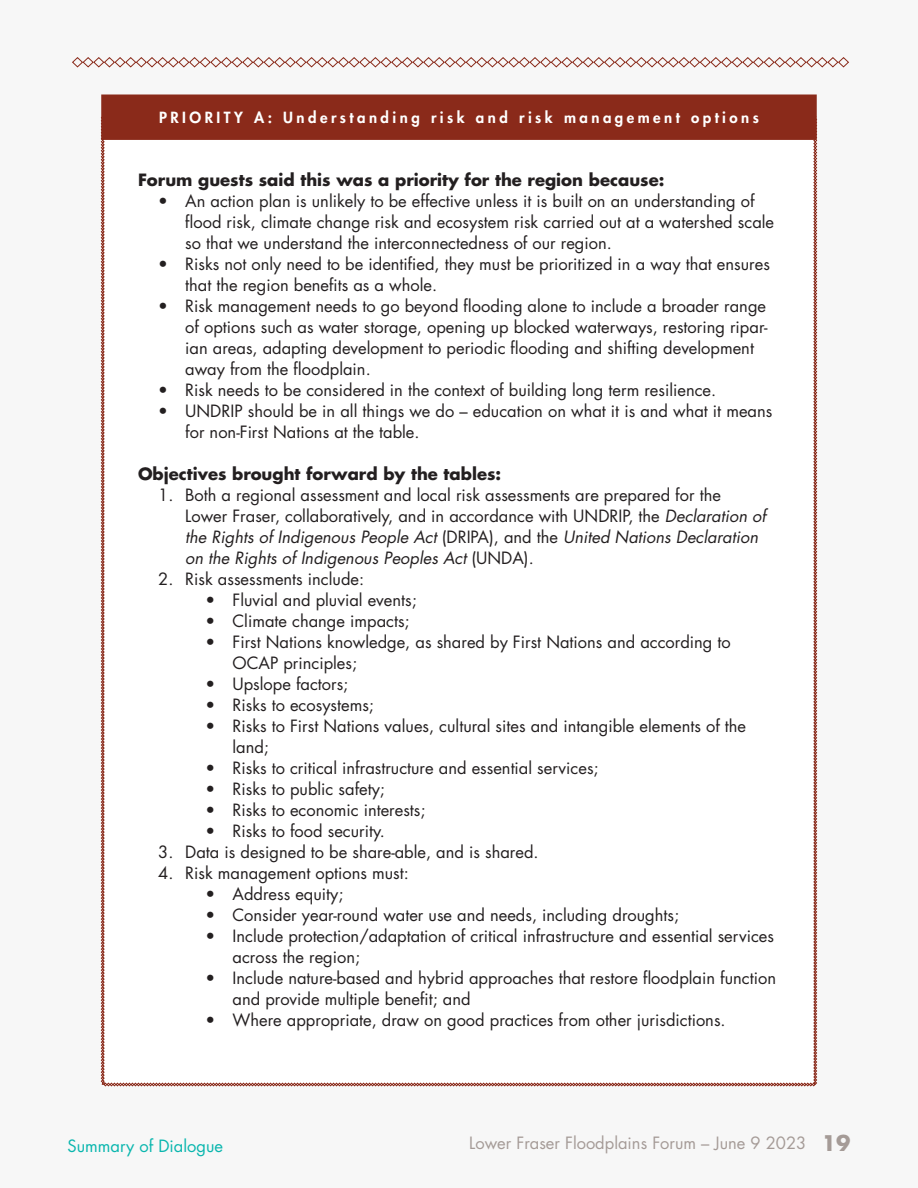
<style>
.page{position:relative;width:918px;height:1188px;background:#f3f3f3}
.page>*{position:absolute;margin:0;border:0;box-sizing:border-box;transform-origin:0 0}
.t1{font:16.5px/21px "Futura Std";color:#231f20}
.Body_text{font:700 16.5px "Futura Std";color:#231f20}
.t2{font:16.5px "Futura Std";color:#a59b97}
.t3{font:16.5px "Futura Std";color:#09b6ae}
.t4{font:800 15px "Futura Std";letter-spacing:.23em;color:#fff}
.s1{font-style:italic}
.s2{font-weight:700;font-size:21px}
</style>
<div class="page">
<div style="left:101px;top:140px;width:716px;height:946px;background:#fff"></div>
<div style="left:103px;top:96px;width:712px;height:42px;background:#8a2a1a"></div>
<div style="left:101px;top:94px;width:716px;height:46px;border:3px solid #8a2a1a"></div>
<svg style="left:72px;top:57px;width:777px;height:11px"></svg>
<p class="t4" style="left:159px;top:108px;width:601px">PRIORITY A: Understanding risk and risk management options</p>
<p class="Body_text" style="left:138px;top:169px;width:528px">Forum guests said this was a priority for the region because:</p>
<p class="t1" style="left:185px;top:191px;width:590px;text-indent:-27px">• An action plan is unlikely to be effective unless it is built on an understanding of flood risk, climate change risk and ecosystem risk carried out at a watershed scale so that we understand the interconnectedness of our region.</p>
<p class="t1" style="left:185px;top:254px;width:586px;text-indent:-27px">• Risks not only need to be identified, they must be prioritized in a way that ensures that the region benefits as a whole.</p>
<p class="t1" style="left:185px;top:296px;width:584px;text-indent:-27px">• Risk management needs to go beyond flooding alone to include a broader range of options such as water storage, opening up blocked waterways, restoring ripar&shy;ian areas, adapting development to periodic flooding and shifting development away from the floodplain.</p>
<p class="t1" style="left:158px;top:380px;width:560px">• Risk needs to be considered in the context of building long term resilience.</p>
<p class="t1" style="left:185px;top:401px;width:589px;text-indent:-27px">• UNDRIP should be in all things we do – education on what it is and what it means for non-First Nations at the table.</p>
<p class="Body_text" style="left:138px;top:463px;width:365px">Objectives brought forward by the tables:</p>
<p class="t1" style="left:185px;top:485px;width:582px;text-indent:-27px">1. Both a regional assessment and local risk assessments are prepared for the Lower Fraser, collaboratively, and in accordance with UNDRIP, the <span class="s1">Declaration of the Rights of Indigenous People Act</span> (DRIPA), and the <span class="s1">United Nations Declaration on the Rights of Indigenous Peoples Act</span> (UNDA).</p>
<p class="t1" style="left:158px;top:569px;width:207px">2. Risk assessments include:</p>
<p class="t1" style="left:205px;top:590px;width:213px">• Fluvial and pluvial events;</p>
<p class="t1" style="left:205px;top:611px;width:206px">• Climate change impacts;</p>
<p class="t1" style="left:232px;top:632px;width:500px;text-indent:-27px">• First Nations knowledge, as shared by First Nations and according to<br>OCAP principles;</p>
<p class="t1" style="left:205px;top:674px;width:144px">• Upslope factors;</p>
<p class="t1" style="left:205px;top:695px;width:170px">• Risks to ecosystems;</p>
<p class="t1" style="left:232px;top:716px;width:515px;text-indent:-27px">• Risks to First Nations values, cultural sites and intangible elements of the land;</p>
<p class="t1" style="left:205px;top:758px;width:395px">• Risks to critical infrastructure and essential services;</p>
<p class="t1" style="left:205px;top:779px;width:181px">• Risks to public safety;</p>
<p class="t1" style="left:205px;top:800px;width:222px">• Risks to economic interests;</p>
<p class="t1" style="left:205px;top:821px;width:181px">• Risks to food security.</p>
<p class="t1" style="left:158px;top:842px;width:382px">3. Data is designed to be share-able, and is shared.</p>
<p class="t1" style="left:158px;top:863px;width:252px">4. Risk management options must:</p>
<p class="t1" style="left:205px;top:884px;width:140px">• Address equity;</p>
<p class="t1" style="left:205px;top:905px;width:475px">• Consider year-round water use and needs, including droughts;</p>
<p class="t1" style="left:232px;top:926px;width:543px;text-indent:-27px">• Include protection/adaptation of critical infrastructure and essential services across the region;</p>
<p class="t1" style="left:232px;top:968px;width:545px;text-indent:-27px">• Include nature-based and hybrid approaches that restore floodplain function and provide multiple benefit; and</p>
<p class="t1" style="left:205px;top:1010px;width:522px">• Where appropriate, draw on good practices from other jurisdictions.</p>
<p class="t3" style="left:68px;top:1135px;width:157px">Summary of Dialogue</p>
<p class="t2" style="left:469px;top:1133px;width:383px">Lower Fraser Floodplains Forum – June 9 2023 <span class="s2">19</span></p>
</div>
